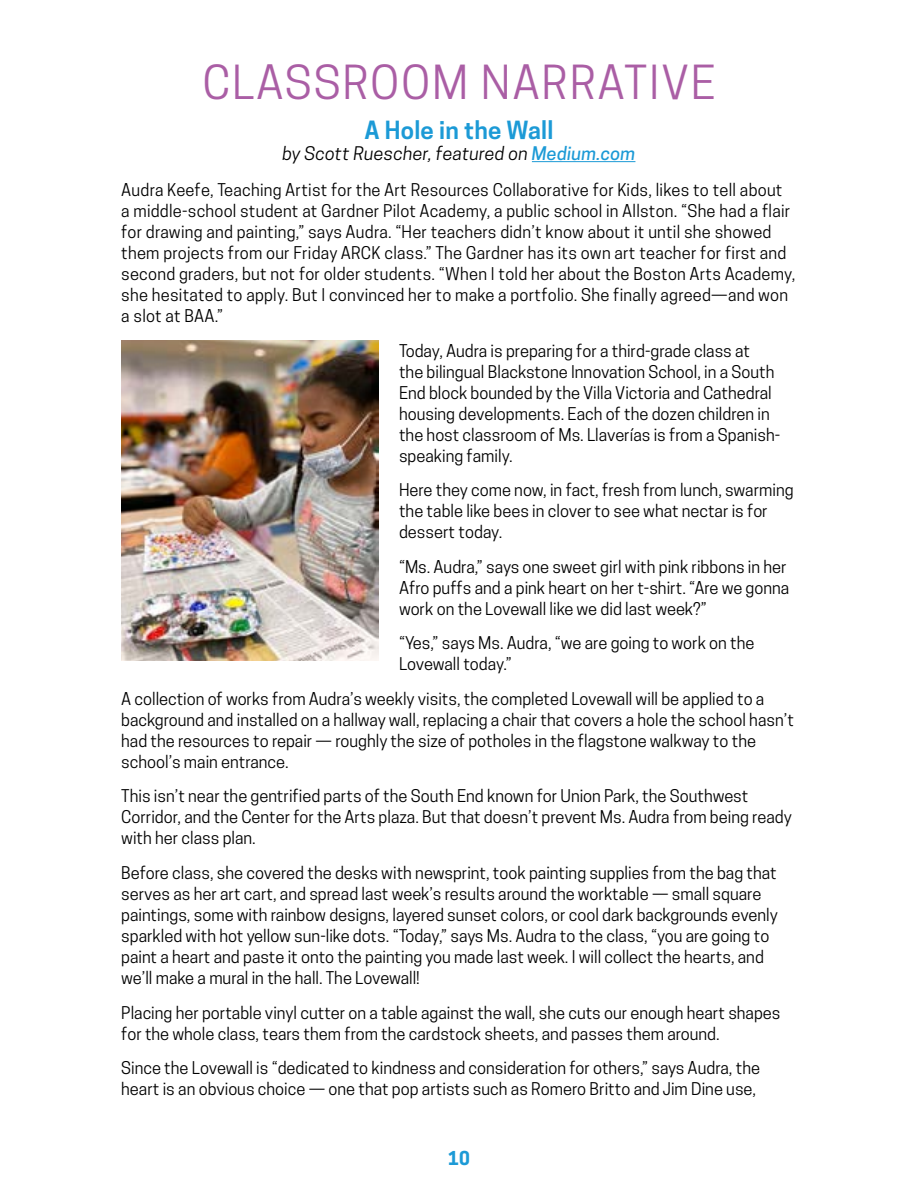
<style>
.page{position:relative;width:918px;height:1188px;background:#fff}
.page>*{position:absolute;margin:0;border:0;box-sizing:border-box;transform-origin:0 0}
.t1{font:44.1px "Cooper Hewitt";letter-spacing:.04em;color:#aa5ea5}
.t2{font:600 23.55px "Cooper Hewitt";letter-spacing:.01em;color:#1c9ad6}
.t3{font:700 18px "Cooper Hewitt";color:#1c9ad6}
.t4{font:italic 17.7px "Cooper Hewitt";letter-spacing:.01em;color:#000}
.t5{font:16.5px/21px "Cooper Hewitt";color:#000}
.s1{font-weight:500;color:#1c9ad6}
</style>
<div class="page">
<hr style="left:532px;top:161px;width:103px;height:1px;background:#1c9ad6">
<img style="left:121px;top:341px;width:258px;height:320px">
<h1 class="t1" style="left:203px;top:56px;width:514px">CLASSROOM NARRATIVE</h1>
<h2 class="t2" style="left:364px;top:116px;width:191px">A Hole in the Wall</h2>
<p class="t4" style="left:283px;top:143px;width:354px">by Scott Ruescher, featured on <span class="s1">Medium.com</span></p>
<p class="t5" style="left:121px;top:180px;width:676px">Audra Keefe, Teaching Artist for the Art Resources Collaborative for Kids, likes to tell about<br>a middle-school student at Gardner Pilot Academy, a public school in Allston. “She had a flair for drawing and painting,” says Audra. “Her teachers didn’t know about it until she showed them projects from our Friday ARCK class.” The Gardner has its own art teacher for first and second graders, but not for older students. “When I told her about the Boston Arts Academy, she hesitated to apply. But I convinced her to make a portfolio. She finally agreed—and won a slot at BAA.”</p>
<p class="t5" style="left:399px;top:340px;width:383px">Today, Audra is preparing for a third-grade class at<br>the bilingual Blackstone Innovation School, in a South End block bounded by the Villa Victoria and Cathedral housing developments. Each of the dozen children in the host classroom of Ms. Llaverías is from a Spanish&shy;speaking family.</p>
<p class="t5" style="left:399px;top:480px;width:396px">Here they come now, in fact, fresh from lunch, swarming the table like bees in clover to see what nectar is for dessert today.</p>
<p class="t5" style="left:399px;top:556px;width:392px">“Ms. Audra,” says one sweet girl with pink ribbons in her<br>Afro puffs and a pink heart on her t-shirt. “Are we gonna work on the Lovewall like we did last week?”</p>
<p class="t5" style="left:399px;top:633px;width:357px">“Yes,” says Ms. Audra, “we are going to work on the<br>Lovewall today.”</p>
<p class="t5" style="left:121px;top:688px;width:674px">A collection of works from Audra’s weekly visits, the completed Lovewall will be applied to a background and installed on a hallway wall, replacing a chair that covers a hole the school hasn’t had the resources to repair — roughly the size of potholes in the flagstone walkway to the school’s main entrance.</p>
<p class="t5" style="left:121px;top:786px;width:672px">This isn’t near the gentrified parts of the South End known for Union Park, the Southwest<br>Corridor, and the Center for the Arts plaza. But that doesn’t prevent Ms. Audra from being ready with her class plan.</p>
<p class="t5" style="left:121px;top:862px;width:658px">Before class, she covered the desks with newsprint, took painting supplies from the bag that serves as her art cart, and spread last week’s results around the worktable — small square paintings, some with rainbow designs, layered sunset colors, or cool dark backgrounds evenly sparkled with hot yellow sun-like dots. “Today,” says Ms. Audra to the class, “you are going to paint a heart and paste it onto the painting you made last week. I will collect the hearts, and we’ll make a mural in the hall. The Lovewall!</p>
<p class="t5" style="left:121px;top:1002px;width:661px">Placing her portable vinyl cutter on a table against the wall, she cuts our enough heart shapes for the whole class, tears them from the cardstock sheets, and passes them around.</p>
<p class="t5" style="left:121px;top:1057px;width:640px">Since the Lovewall is “dedicated to kindness and consideration for others,” says Audra, the heart is an obvious choice — one that pop artists such as Romero Britto and Jim Dine use,</p>
<p class="t3" style="left:448px;top:1147px;width:23px">10</p>
</div>
